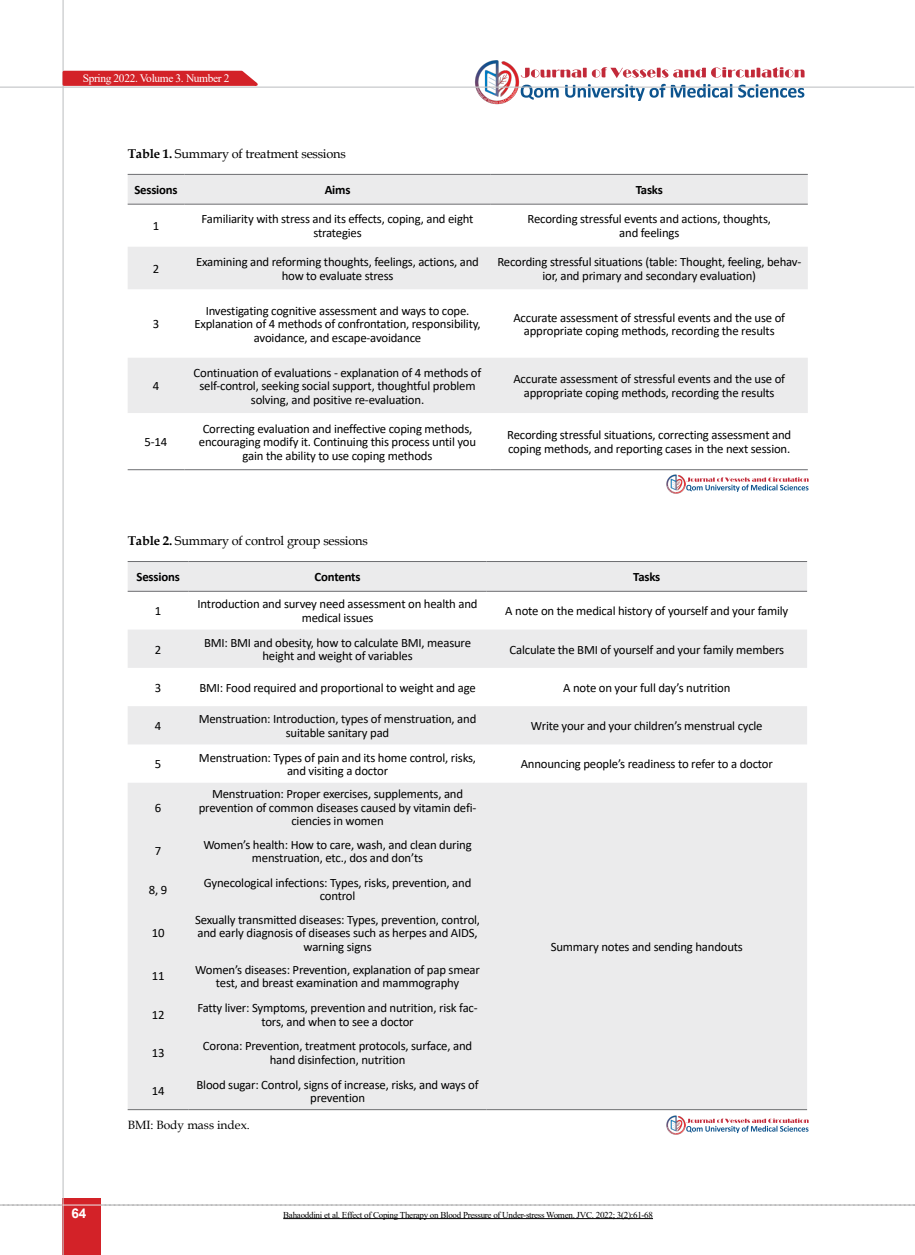
<style>
.page{position:relative;width:915px;height:1255px;background:#fff}
.page>*{position:absolute;margin:0;border:0;box-sizing:border-box;transform-origin:0 0}
.t1{font:700 13.5px "Arial";color:#fff}
.t2{font:12.75px/13.5px "Calibri";letter-spacing:-.015em;color:#000;text-align:center}
.t3{font:12.75px "Book Antiqua";letter-spacing:-.015em;color:#000}
.t4{font:700 12.75px "Calibri";letter-spacing:-.015em;color:#000}
.t5{font:12px "Book Antiqua";color:#000}
.t6{font:11.4px "Times New Roman";letter-spacing:-.03em;color:#fff}
.t7{font:9px "Times New Roman";letter-spacing:-.03em;color:#000}
.s1{font-weight:700}
</style>
<div class="page">
<svg style="left:0;top:1204px;width:915px;height:1px"></svg>
<div style="left:63px;top:1198px;width:38px;height:56px;background:#d32228"></div>
<hr style="left:62px;top:0;width:2px;height:1254px;background:#c2c4c6">
<hr style="left:63px;top:1204px;width:38px;height:1px;background:#ebebec">
<svg style="left:61px;top:69px;width:203px;height:18px;background:#da5055"></svg>
<img style="left:474px;top:60px;width:45px;height:45px">
<svg style="left:520px;top:67px;width:284px;height:11px"></svg>
<svg style="left:520px;top:84px;width:284px;height:17px"></svg>
<hr style="left:0;top:87px;width:913px;height:1px;background:#c2c4c6">
<svg style="left:128px;top:175px;width:679px;height:238px;fill:#ebebec"></svg>
<hr style="left:128px;top:174px;width:56px;height:1px;background:#6d6e71">
<hr style="left:184px;top:174px;width:306px;height:1px;background:#6d6e71">
<hr style="left:490px;top:174px;width:317px;height:1px;background:#6d6e71">
<hr style="left:128px;top:204px;width:56px;height:1px;background:#6d6e71">
<hr style="left:184px;top:204px;width:306px;height:1px;background:#6d6e71">
<hr style="left:490px;top:204px;width:317px;height:1px;background:#6d6e71">
<hr style="left:128px;top:469px;width:56px;height:1px;background:#6d6e71">
<hr style="left:184px;top:469px;width:306px;height:1px;background:#6d6e71">
<hr style="left:490px;top:469px;width:317px;height:1px;background:#6d6e71">
<img style="left:666px;top:474px;width:19px;height:19px">
<svg style="left:686px;top:477px;width:122px;height:15px"></svg>
<svg style="left:128px;top:562px;width:678px;height:547px;fill:#ebebec"></svg>
<hr style="left:486px;top:1109px;width:320px;height:1px;background:#6d6e71">
<hr style="left:128px;top:561px;width:60px;height:1px;background:#6d6e71">
<hr style="left:188px;top:561px;width:298px;height:1px;background:#6d6e71">
<hr style="left:486px;top:561px;width:320px;height:1px;background:#6d6e71">
<hr style="left:128px;top:591px;width:60px;height:1px;background:#6d6e71">
<hr style="left:188px;top:591px;width:298px;height:1px;background:#6d6e71">
<hr style="left:486px;top:591px;width:320px;height:1px;background:#6d6e71">
<hr style="left:128px;top:1109px;width:60px;height:1px;background:#6d6e71">
<hr style="left:188px;top:1109px;width:298px;height:1px;background:#6d6e71">
<img style="left:666px;top:1115px;width:19px;height:19px">
<svg style="left:686px;top:1118px;width:122px;height:14px"></svg>
<hr style="left:283px;top:1218px;width:369px;height:1px;background:#000">
<p class="t6" style="left:83px;top:70px;width:148px">Spring 2022. Volume 3. Number 2</p>
<p class="t3" style="left:128px;top:145px;width:219px"><span class="s1">Table 1.</span> Summary of treatment sessions</p>
<p class="t4" style="left:134px;top:181px;width:45px">Sessions</p>
<p class="t4" style="left:324px;top:181px;width:27px">Aims</p>
<p class="t4" style="left:635px;top:181px;width:29px">Tasks</p>
<p class="t2" style="left:153px;top:219px;width:8px">1</p>
<p class="t2" style="left:201px;top:212px;width:273px">Familiarity with stress and its effects, coping, and eight strategies</p>
<p class="t2" style="left:527px;top:212px;width:245px">Recording stressful events and actions, thoughts, and feelings</p>
<p class="t2" style="left:153px;top:261px;width:8px">2</p>
<p class="t2" style="left:196px;top:255px;width:284px">Examining and reforming thoughts, feelings, actions, and how to evaluate stress</p>
<p class="t2" style="left:497px;top:255px;width:305px">Recording stressful situations (table: Thought, feeling, behav&shy;ior, and primary and secondary evaluation)</p>
<p class="t2" style="left:153px;top:317px;width:8px">3</p>
<p class="t2" style="left:194px;top:303px;width:287px">Investigating cognitive assessment and ways to cope.<br>Explanation of 4 methods of confrontation, responsibility, avoidance, and escape-avoidance</p>
<p class="t2" style="left:513px;top:310px;width:273px">Accurate assessment of stressful events and the use of appropriate coping methods, recording the results</p>
<p class="t2" style="left:153px;top:379px;width:8px">4</p>
<p class="t2" style="left:145px;top:435px;width:24px">5-14</p>
<p class="t2" style="left:193px;top:365px;width:289px">Continuation of evaluations - explanation of 4 methods of self-control, seeking social support, thoughtful problem solving, and positive re-evaluation.</p>
<p class="t2" style="left:513px;top:372px;width:273px">Accurate assessment of stressful events and the use of appropriate coping methods, recording the results</p>
<p class="t2" style="left:199px;top:421px;width:278px">Correcting evaluation and ineffective coping methods, encouraging modify it. Continuing this process until you gain the ability to use coping methods</p>
<p class="t2" style="left:507px;top:428px;width:285px;text-align:left">Recording stressful situations, correcting assessment and coping methods, and reporting cases in the next session.</p>
<p class="t3" style="left:128px;top:532px;width:241px"><span class="s1">Table 2.</span> Summary of control group sessions</p>
<p class="t4" style="left:136px;top:568px;width:45px">Sessions</p>
<p class="t4" style="left:314px;top:568px;width:47px">Contents</p>
<p class="t4" style="left:633px;top:568px;width:29px">Tasks</p>
<p class="t2" style="left:155px;top:604px;width:8px">1</p>
<p class="t2" style="left:197px;top:597px;width:281px">Introduction and survey need assessment on health and medical issues</p>
<p class="t2" style="left:505px;top:604px;width:284px">A note on the medical history of yourself and your family</p>
<p class="t2" style="left:155px;top:642px;width:8px">2</p>
<p class="t2" style="left:204px;top:635px;width:268px">BMI: BMI and obesity, how to calculate BMI, measure height and weight of variables</p>
<p class="t2" style="left:509px;top:642px;width:276px">Calculate the BMI of yourself and your family members</p>
<p class="t2" style="left:155px;top:680px;width:8px">3</p>
<p class="t2" style="left:199px;top:680px;width:278px">BMI: Food required and proportional to weight and age</p>
<p class="t2" style="left:563px;top:680px;width:169px">A note on your full day’s nutrition</p>
<p class="t2" style="left:155px;top:718px;width:8px">4</p>
<p class="t2" style="left:199px;top:712px;width:279px">Menstruation: Introduction, types of menstruation, and suitable sanitary pad</p>
<p class="t2" style="left:531px;top:718px;width:233px">Write your and your children’s menstrual cycle</p>
<p class="t2" style="left:155px;top:757px;width:8px">5</p>
<p class="t2" style="left:199px;top:750px;width:278px">Menstruation: Types of pain and its home control, risks, and visiting a doctor</p>
<p class="t2" style="left:520px;top:757px;width:253px">Announcing people’s readiness to refer to a doctor</p>
<p class="t2" style="left:155px;top:800px;width:8px">6</p>
<p class="t2" style="left:199px;top:787px;width:279px">Menstruation: Proper exercises, supplements, and prevention of common diseases caused by vitamin defi&shy;ciencies in women</p>
<p class="t1" style="left:71px;top:1203px;width:17px">64</p>
<p class="t2" style="left:155px;top:844px;width:8px">7</p>
<p class="t2" style="left:203px;top:837px;width:270px">Women’s health: How to care, wash, and clean during menstruation, etc., dos and don’ts</p>
<p class="t2" style="left:149px;top:882px;width:20px">8, 9</p>
<p class="t2" style="left:204px;top:875px;width:269px">Gynecological infections: Types, risks, prevention, and control</p>
<p class="t2" style="left:152px;top:925px;width:14px">10</p>
<p class="t2" style="left:195px;top:912px;width:286px">Sexually transmitted diseases: Types, prevention, control, and early diagnosis of diseases such as herpes and AIDS, warning signs</p>
<p class="t2" style="left:152px;top:969px;width:14px">11</p>
<p class="t2" style="left:195px;top:962px;width:286px">Women’s diseases: Prevention, explanation of pap smear test, and breast examination and mammography</p>
<p class="t2" style="left:152px;top:1007px;width:14px">12</p>
<p class="t2" style="left:197px;top:1000px;width:282px">Fatty liver: Symptoms, prevention and nutrition, risk fac&shy;tors, and when to see a doctor</p>
<p class="t2" style="left:152px;top:1045px;width:14px">13</p>
<p class="t2" style="left:203px;top:1038px;width:271px">Corona: Prevention, treatment protocols, surface, and hand disinfection, nutrition</p>
<p class="t2" style="left:152px;top:1083px;width:14px">14</p>
<p class="t2" style="left:196px;top:1077px;width:283px">Blood sugar: Control, signs of increase, risks, and ways of prevention</p>
<p class="t5" style="left:128px;top:1116px;width:124px">BMI: Body mass index.</p>
<p class="t2" style="left:550px;top:939px;width:194px">Summary notes and sending handouts</p>
<p class="t7" style="left:283px;top:1208px;width:371px">Bahaoddini et al. Effect of Coping Therapy on Blood Pressure of Under-stress Women. JVC. 2022; 3(2):61-68</p>
</div>
